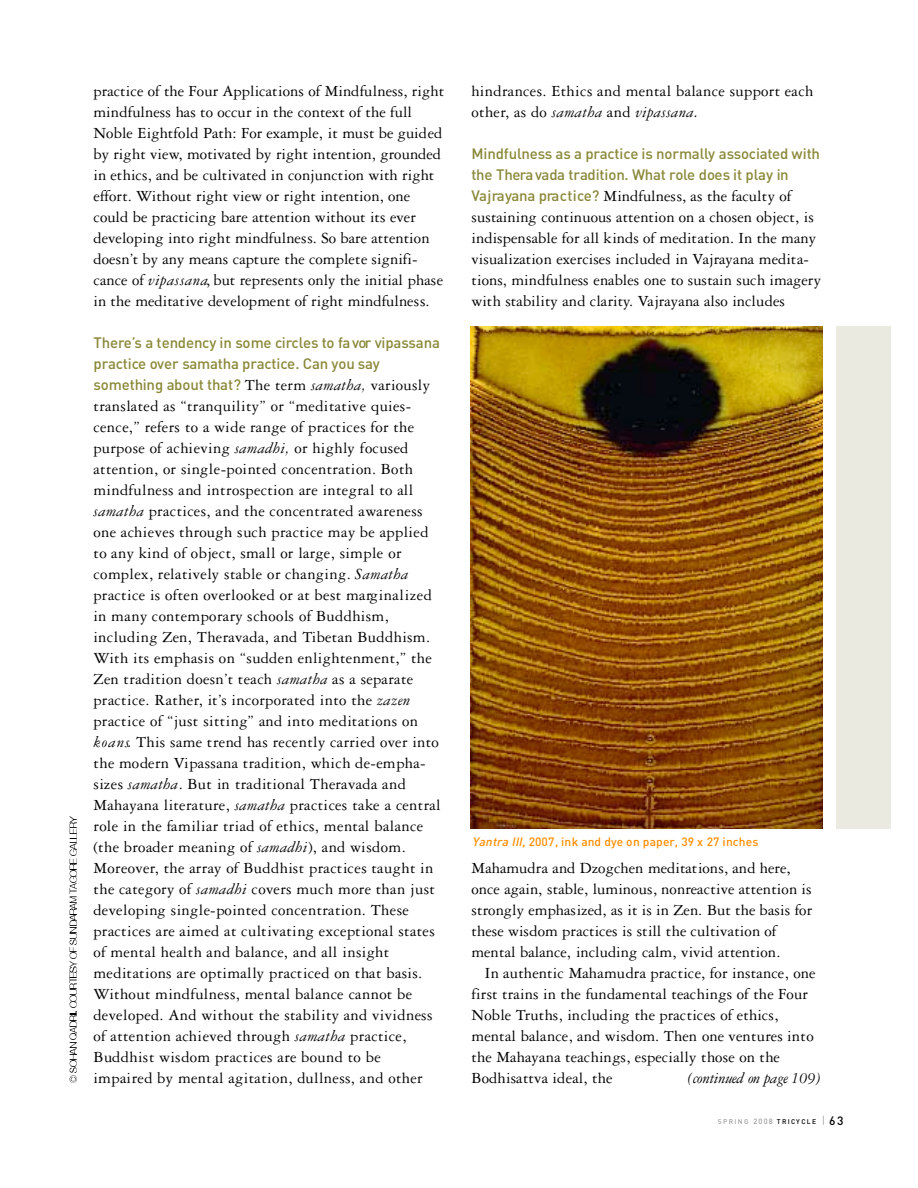
<style>
.page{position:relative;width:918px;height:1188px;background:#fff}
.page>*{position:absolute;margin:0;border:0;box-sizing:border-box;transform-origin:0 0}
.t1{font:16.5px/21px "Garamond Three";letter-spacing:.015em;color:#000}
.t2{font:italic 16.5px "Garamond Three";letter-spacing:-.02em;color:#000}
.t3{font:500 15px/21px "DIN";letter-spacing:-.01em;color:#8a8839}
.t4{font:500 12px "DIN";color:#ff8e00}
.t5{font:500 6.75px "DIN";color:#000}
.s1{font-style:italic}
.s2{font-family:"Garamond Three";font-weight:400;font-size:16.5px;color:#000}
.s3{font-family:"Garamond Three";font-weight:400;font-style:italic;font-size:16.5px;color:#000}
.s4{font-family:"DIN";font-weight:500;font-size:15px;color:#8a8839}
.s5{color:#9d9e9e}
.s6{font-size:7.5px;color:#9d9e9e}
.s7{font-weight:400;font-size:10.5px;color:#9d9e9e}
.s8{font-size:12px}
</style>
<div class="page">
<svg style="left:69px;top:817px;width:8px;height:265px"></svg>
<img style="left:471px;top:326px;width:352px;height:503px">
<div style="left:837px;top:326px;width:54px;height:503px;background:#eaeae1"></div>
<p class="t1" style="left:94px;top:82px;width:352px">practice of the Four Applications of Mindfulness, right mindfulness has to occur in the context of the full Noble Eightfold Path: For example, it must be guided by right view, motivated by right intention, grounded in ethics, and be cultivated in conjunction with right effort. Without right view or right intention, one could be practicing bare attention without its ever developing into right mindfulness. So bare attention<br>d o e sn ’t by any means capture the complete signifi&shy;cance of <span class="s1">v ip a ssa n a</span>, but represents only the initial phase in the meditative development of right mindfulness.</p>
<p class="t3" style="left:94px;top:333px;width:348px">T h e re ’s a tendency in some circ les to fa vor vipass a n a p ra c tice over samatha pra c tice. Can you say something about that? <span class="s2">The term</span> <span class="s3">sa m a th a ,</span> <span class="s2">v a r io u s ly</span></p>
<p class="t1" style="left:94px;top:397px;width:349px">translated as “tranquility” or “meditative quies&shy;cence,” refers to a wide range of practices for the purpose of achieving <span class="s1">sa m a d h i,</span> or highly focused attention, or single-pointed concentration. Both mindfulness and introspection are integral to all<br><span class="s1">sa m a th a</span> practices, and the concentrated awareness one achieves through such practice may be applied to any kind of object, small or large, simple or complex, relatively stable or changing. <span class="s1">S a m a th a </span>practice is often overlooked or at best marg in a liz e d in many contemporary schools of Buddhism, including Zen, Theravada, and Tibetan Buddhism.<br>With its emphasis on “sudden enlightenment,” the Zen tradition doesn’t teach <span class="s1">sa m a th a</span> as a separate practice. Rather, it’s incorporated into the <span class="s1">z a z en </span>practice of “just sitting” and into meditations on<br><span class="s1">k o a n s.</span> This same trend has recently carried over into the modern Vipassana tradition, which de-empha&shy;sizes <span class="s1">sa m a th a</span>. But in traditional Theravada and Mahayana literature, <span class="s1">sa m a th a</span> practices take a central role in the familiar triad of ethics, mental balance (the broader meaning of <span class="s1">sa m a d h i</span>), and wisdom.<br>M o r e o v e r, the array of Buddhist practices taught in the category of <span class="s1">sa m a d h i</span> covers much more than just developing single-pointed concentration. These practices are aimed at cultivating exceptional states of mental health and balance, and all insight meditations are optimally practiced on that basis.<br>Without mindfulness, mental balance cannot be developed. And without the stability and vividness of attention achieved through <span class="s1">sa m a th a</span> p r a c t ic e , Buddhist wisdom practices are bound to be impaired by mental agitation, dullness, and other</p>
<p class="t1" style="left:472px;top:82px;width:343px">hindrances. Ethics and mental balance support each o t h e r, as do <span class="s1">sa m a th a</span> and <span class="s1">v ip a ssa n a.</span></p>
<p class="t3" style="left:472px;top:144px;width:350px">M in d fu ln e ss as a pra c tice is normally ass o c ia ted with the Thera vada tradition. What ro le does it play in</p>
<p class="t1" style="left:472px;top:187px;width:351px"><span class="s4">Va jra yana pra c t ice ?</span> Mindfulness, as the faculty of sustaining continuous attention on a chosen object, is indispensable for all kinds of meditation. In the many visualization exercises included in Vajrayana medita&shy;tions, mindfulness enables one to sustain such imagery with stability and clarity. Vajrayana also includes</p>
<p class="t4" style="left:472px;top:837px;width:288px"><span class="s1">Yantra III,</span>2007, ink and dye on paper, 39 x 27 inches</p>
<p class="t1" style="left:472px;top:859px;width:342px">Mahamudra and Dzogchen meditations, and here, once again, stable, luminous, nonreactive attention is strongly emphasized, as it is in Zen. But the basis for these wisdom practices is still the cultivation of mental balance, including calm, vivid attention.</p>
<p class="t1" style="left:472px;top:964px;width:346px;text-indent:13px">In authentic Mahamudra practice, for instance, one first trains in the fundamental teachings of the Four Noble Truths, including the practices of ethics, mental balance, and wisdom. Then one ventures into the Mahayana teachings, especially those on the Bodhisattva ideal, the</p>
<p class="t2" style="left:688px;top:1072px;width:135px">(continued on page 109)</p>
<p class="t5" style="left:718px;top:1118px;width:127px"><span class="s5">S P R I N G</span> <span class="s6">2 0 0 8</span> T R I CYC LE <span class="s7">|</span><span class="s8">6 3</span></p>
</div>
